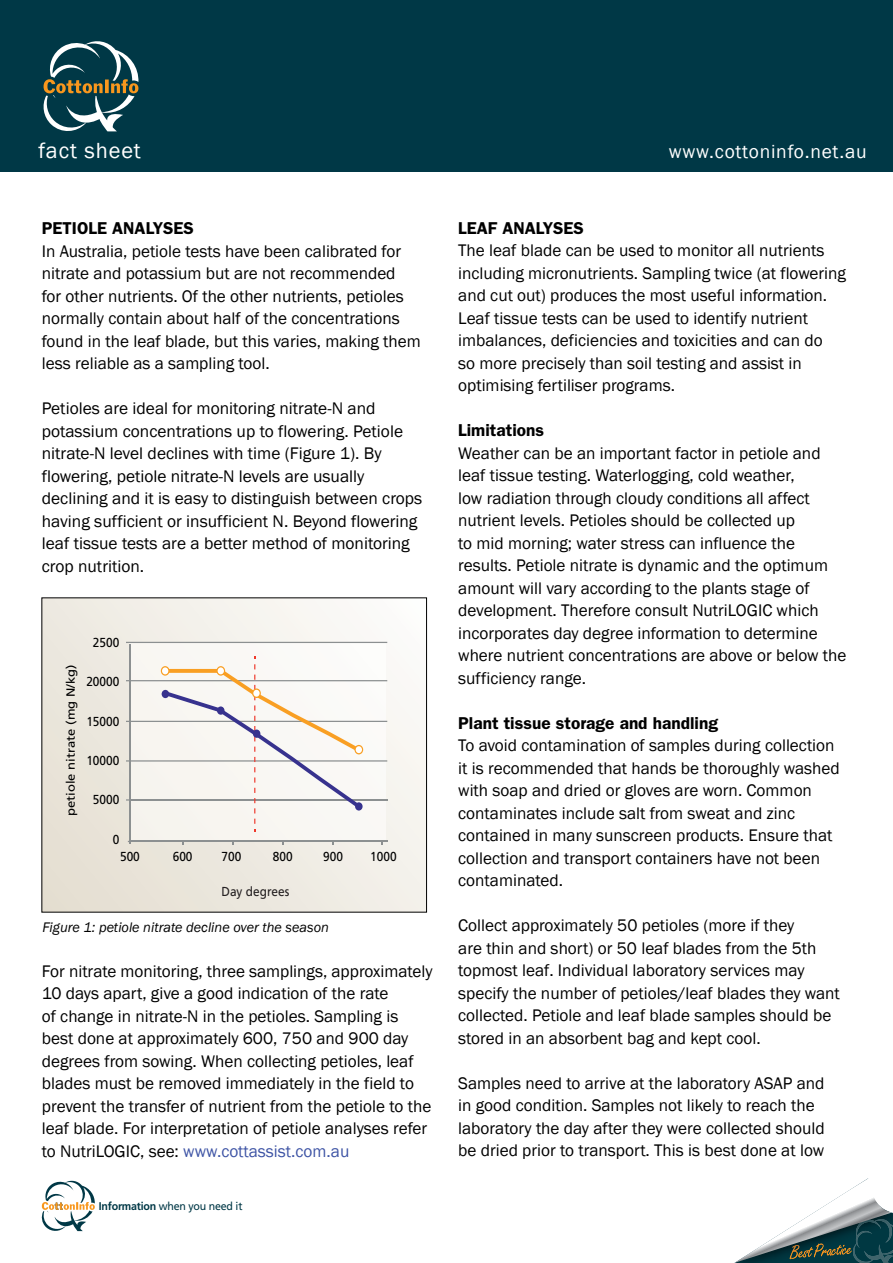
<style>
.page{position:relative;width:893px;height:1263px;background:#fff}
.page>*{position:absolute;margin:0;border:0;box-sizing:border-box;transform-origin:0 0}
.t1{font:22.5px "Franklin Gothic";letter-spacing:.04em;color:#fff}
.t2{font:19.5px "Franklin Gothic";letter-spacing:.04em;color:#fff}
.t3{font:17.25px/22.5px "Franklin Gothic";color:#000}
.t4{font:600 17.25px "Franklin Gothic";color:#000}
.t5{font:italic 14.25px "Franklin Gothic";color:#000}
.t6{font:13.05px "Frutiger";color:#000;scale:.91 1}
.t7{font:13.05px "Frutiger";color:#231f20;scale:.91 1}
.t8{font:11.85px "Frutiger";color:#000;scale:1.1 1}
.t9{font:11.25px "Frutiger";letter-spacing:-.02em;color:#003846;scale:.95 1}
.s1{color:#3e54a5}
.s2{font-weight:700}
</style>
<div class="page">
<div style="left:0;top:0;width:893px;height:171px;background:#003846"></div>
<svg style="left:43px;top:41px;width:96px;height:91px"></svg>
<svg style="left:734px;top:1178px;width:159px;height:85px"></svg>
<svg style="left:41px;top:1180px;width:54px;height:52px"></svg>
<svg style="left:43px;top:599px;width:382px;height:311px"></svg>
<div style="left:130px;top:643px;width:256px;height:198px;background:#f9f7f2"></div>
<hr style="left:130px;top:799px;width:257px;height:1px;background:#8c9091">
<hr style="left:129px;top:644px;width:2px;height:197px;background:#8c9091">
<hr style="left:130px;top:760px;width:257px;height:1px;background:#8c9091">
<hr style="left:130px;top:721px;width:257px;height:1px;background:#8c9091">
<hr style="left:130px;top:680px;width:257px;height:1px;background:#8c9091">
<hr style="left:130px;top:642px;width:257px;height:1px;background:#8c9091">
<hr style="left:130px;top:841px;width:258px;height:1px;background:#8c9091">
<svg style="left:161px;top:656px;width:202px;height:157px"></svg>
<h1 class="t1" style="left:38px;top:136px;width:104px">fact sheet</h1>
<p class="t2" style="left:669px;top:139px;width:199px">www.cottoninfo.net.au</p>
<p class="t4" style="left:42px;top:218px;width:153px">PETIOLE ANALYSES</p>
<p class="t3" style="left:42px;top:240px;width:381px">In Australia, petiole tests have been calibrated for nitrate and potassium but are not recommended<br>for other nutrients. Of the other nutrients, petioles normally contain about half of the concentrations found in the leaf blade, but this varies, making them less reliable as a sampling tool.</p>
<p class="t3" style="left:42px;top:397px;width:382px">Petioles are ideal for monitoring nitrate-N and potassium concentrations up to flowering. Petiole nitrate-N level declines with time (Figure 1). By flowering, petiole nitrate-N levels are usually declining and it is easy to distinguish between crops having sufficient or insufficient N. Beyond flowering leaf tissue tests are a better method of monitoring crop nutrition.</p>
<p class="t8" style="left:64px;top:816px;width:139px;rotate:-90deg">petiole nitrate (mg N/kg)</p>
<p class="t6" style="left:93px;top:635px;width:31px">2500</p>
<p class="t6" style="left:86px;top:674px;width:38px">20000</p>
<p class="t6" style="left:86px;top:713px;width:38px">15000</p>
<p class="t6" style="left:86px;top:753px;width:38px">10000</p>
<p class="t6" style="left:93px;top:792px;width:31px">5000</p>
<p class="t6" style="left:113px;top:832px;width:9px">0</p>
<p class="t6" style="left:120px;top:849px;width:23px">500</p>
<p class="t6" style="left:173px;top:849px;width:23px">600</p>
<p class="t6" style="left:222px;top:849px;width:23px">700</p>
<p class="t6" style="left:273px;top:849px;width:23px">800</p>
<p class="t6" style="left:323px;top:849px;width:23px">900</p>
<p class="t6" style="left:370px;top:849px;width:31px">1000</p>
<p class="t7" style="left:221px;top:883px;width:76px">Day degrees</p>
<p class="t5" style="left:42px;top:918px;width:288px">Figure 1: petiole nitrate decline over the season</p>
<p class="t3" style="left:42px;top:960px;width:392px">For nitrate monitoring, three samplings, approximately 10 days apart, give a good indication of the rate<br>of change in nitrate-N in the petioles. Sampling is best done at approximately 600, 750 and 900 day degrees from sowing. When collecting petioles, leaf blades must be removed immediately in the field to prevent the transfer of nutrient from the petiole to the leaf blade. For interpretation of petiole analyses refer to NutriLOGIC, see: <span class="s1">www.cottassist.com.au</span></p>
<p class="t9" style="left:99px;top:1199px;width:153px"><span class="s2">Information</span> when you need it</p>
<p class="t4" style="left:458px;top:218px;width:127px">LEAF ANALYSES</p>
<p class="t3" style="left:458px;top:240px;width:389px">The leaf blade can be used to monitor all nutrients including micronutrients. Sampling twice (at flowering and cut out) produces the most useful information.<br>Leaf tissue tests can be used to identify nutrient imbalances, deficiencies and toxicities and can do<br>so more precisely than soil testing and assist in optimising fertiliser programs.</p>
<p class="t4" style="left:458px;top:420px;width:87px">Limitations</p>
<p class="t3" style="left:458px;top:442px;width:390px">Weather can be an important factor in petiole and leaf tissue testing. Waterlogging, cold weather,<br>low radiation through cloudy conditions all affect nutrient levels. Petioles should be collected up<br>to mid morning; water stress can influence the results. Petiole nitrate is dynamic and the optimum amount will vary according to the plants stage of development. Therefore consult NutriLOGIC which incorporates day degree information to determine where nutrient concentrations are above or below the sufficiency range.</p>
<p class="t4" style="left:458px;top:713px;width:261px">Plant tissue storage and handling</p>
<p class="t3" style="left:458px;top:735px;width:383px">To avoid contamination of samples during collection it is recommended that hands be thoroughly washed with soap and dried or gloves are worn. Common contaminates include salt from sweat and zinc contained in many sunscreen products. Ensure that collection and transport containers have not been contaminated.</p>
<p class="t3" style="left:458px;top:915px;width:383px">Collect approximately 50 petioles (more if they<br>are thin and short) or 50 leaf blades from the 5th topmost leaf. Individual laboratory services may specify the number of petioles/leaf blades they want collected. Petiole and leaf blade samples should be stored in an absorbent bag and kept cool.</p>
<p class="t3" style="left:458px;top:1072px;width:368px">Samples need to arrive at the laboratory ASAP and in good condition. Samples not likely to reach the laboratory the day after they were collected should be dried prior to transport. This is best done at low</p>
</div>
